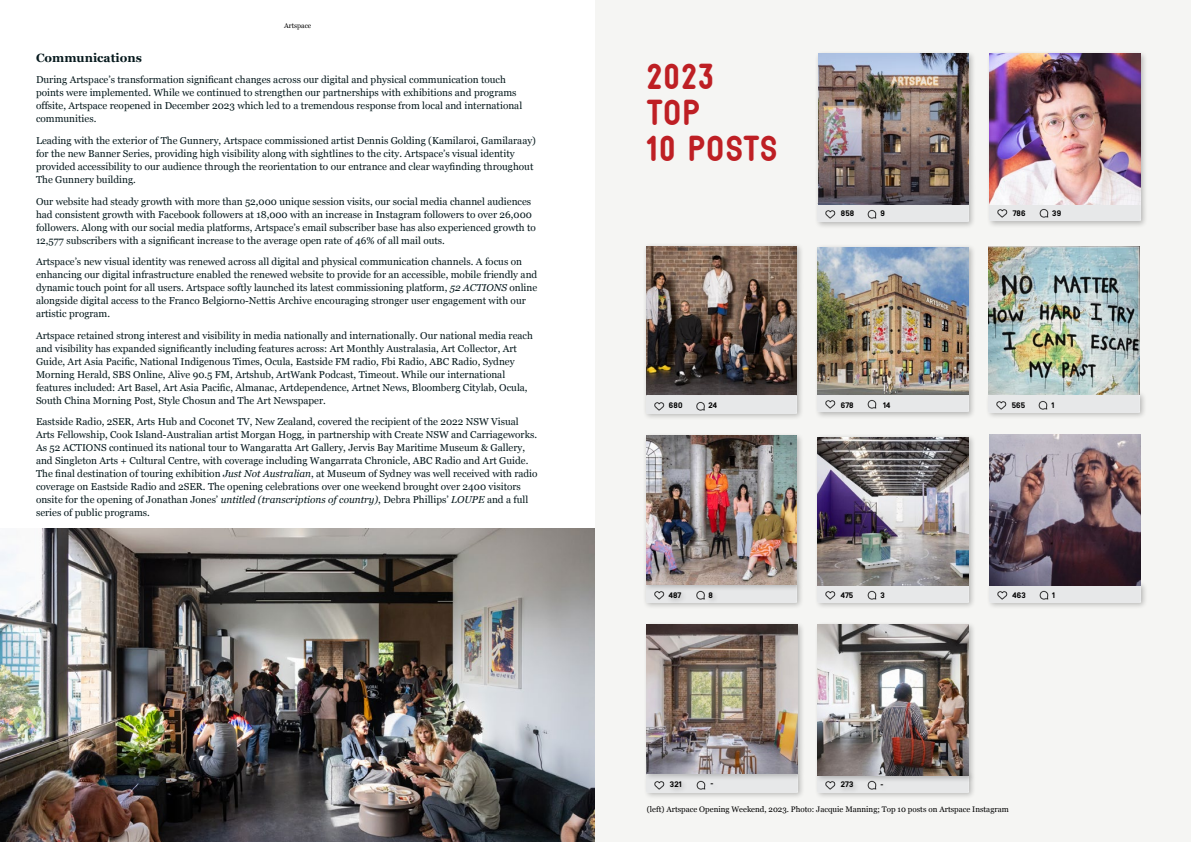
<style>
.page{position:relative;width:1191px;height:842px;background:#fff}
.page>*{position:absolute;margin:0;border:0;box-sizing:border-box;transform-origin:0 0}
.t1{font:700 36px/36px "Elemental";color:#be1f24}
.t2{font:700 12px "Georgia";color:#06191d}
.t3{font:10px/13px "Georgia";color:#06191d}
.t4{font:8px "Georgia";color:#000}
.t5{font:700 8px "Simplon Norm";letter-spacing:.02em;color:#000}
.t6{font:7px "Georgia";color:#000}
.s1{font-style:italic}
</style>
<div class="page">
<img style="left:0;top:528px;width:595px;height:314px">
<div style="left:595px;top:0;width:596px;height:842px;background:#f5f5f3"></div>
<div style="left:985px;top:390px;width:161px;height:30px;background:#000;opacity:.25"></div>
<img style="left:989px;top:394px;width:150px;height:18px">
<div style="left:642px;top:580px;width:162px;height:30px;background:#000;opacity:.25"></div>
<div style="left:642px;top:432px;width:162px;height:173px;background:#000;opacity:.25"></div>
<img style="left:646px;top:435px;width:150px;height:149px">
<div style="left:986px;top:580px;width:161px;height:30px;background:#000;opacity:.25"></div>
<div style="left:989px;top:586px;width:151px;height:16px;background:#e7e8e9"></div>
<div style="left:643px;top:770px;width:161px;height:30px;background:#000;opacity:.25"></div>
<div style="left:814px;top:770px;width:161px;height:30px;background:#000;opacity:.25"></div>
<div style="left:814px;top:621px;width:162px;height:173px;background:#000;opacity:.25"></div>
<img style="left:818px;top:625px;width:150px;height:150px">
<div style="left:814px;top:50px;width:162px;height:179px;background:#000;opacity:.25"></div>
<img style="left:818px;top:204px;width:150px;height:18px">
<img style="left:818px;top:54px;width:150px;height:150px">
<div style="left:642px;top:243px;width:162px;height:178px;background:#000;opacity:.25"></div>
<img style="left:646px;top:394px;width:150px;height:19px">
<img style="left:646px;top:246px;width:150px;height:148px">
<img style="left:989px;top:585px;width:151px;height:1px">
<img style="left:989px;top:435px;width:151px;height:150px">
<img style="left:989px;top:246px;width:150px;height:148px">
<div style="left:814px;top:243px;width:162px;height:176px;background:#000;opacity:.25"></div>
<div style="left:818px;top:245px;width:150px;height:167px;background:#e7e8e9"></div>
<img style="left:818px;top:247px;width:150px;height:148px">
<div style="left:814px;top:434px;width:162px;height:176px;background:#000;opacity:.25"></div>
<img style="left:818px;top:435px;width:150px;height:167px">
<img style="left:818px;top:437px;width:150px;height:148px">
<div style="left:643px;top:621px;width:162px;height:173px;background:#000;opacity:.25"></div>
<img style="left:647px;top:625px;width:150px;height:148px">
<div style="left:986px;top:50px;width:161px;height:178px;background:#000;opacity:.25"></div>
<img style="left:989px;top:204px;width:151px;height:17px">
<img style="left:989px;top:54px;width:151px;height:150px">
<p class="t6" style="left:284px;top:20px;width:29px">Artspace</p>
<p class="t2" style="left:36px;top:49px;width:107px">Communications</p>
<p class="t3" style="left:36px;top:73px;width:488px">During Artspace’s transformation significant changes across our digital and physical communication touch points were implemented. While we continued to strengthen our partnerships with exhibitions and programs offsite, Artspace reopened in December 2023 which led to a tremendous response from local and international communities.</p>
<p class="t3" style="left:36px;top:134px;width:501px">Leading with the exterior of The Gunnery, Artspace commissioned artist Dennis Golding (Kamilaroi, Gamilaraay) for the new Banner Series, providing high visibility along with sightlines to the city. Artspace’s visual identity provided accessibility to our audience through the reorientation to our entrance and clear wayfinding throughout The Gunnery building.</p>
<p class="t3" style="left:36px;top:194px;width:501px">Our website had steady growth with more than 52,000 unique session visits, our social media channel audiences had consistent growth with Facebook followers at 18,000 with an increase in Instagram followers to over 26,000 followers. Along with our social media platforms, Artspace’s email subscriber base has also experienced growth to 12,577 subscribers with a significant increase to the average open rate of 46% of all mail outs.</p>
<p class="t3" style="left:36px;top:255px;width:503px">Artspace’s new visual identity was renewed across all digital and physical communication channels. A focus on enhancing our digital infrastructure enabled the renewed website to provide for an accessible, mobile friendly and dynamic touch point for all users. Artspace softly launched its latest commissioning platform, <span class="s1">52 ACTIONS</span> online alongside digital access to the Franco Belgiorno-Nettis Archive encouraging stronger user engagement with our artistic program.</p>
<p class="t3" style="left:36px;top:328px;width:498px">Artspace retained strong interest and visibility in media nationally and internationally. Our national media reach and visibility has expanded significantly including features across: Art Monthly Australasia, Art Collector, Art Guide, Art Asia Pacific, National Indigenous Times, Ocula, Eastside FM radio, Fbi Radio, ABC Radio, Sydney Morning Herald, SBS Online, Alive 90.5 FM, Artshub, ArtWank Podcast, Timeout. While our international features included: Art Basel, Art Asia Pacific, Almanac, Artdependence, Artnet News, Bloomberg Citylab, Ocula, South China Morning Post, Style Chosun and The Art Newspaper.</p>
<p class="t3" style="left:36px;top:415px;width:503px">Eastside Radio, 2SER, Arts Hub and Coconet TV, New Zealand, covered the recipient of the 2022 NSW Visual Arts Fellowship, Cook Island-Australian artist Morgan Hogg, in partnership with Create NSW and Carriageworks.<br>As 52 ACTIONS continued its national tour to Wangaratta Art Gallery, Jervis Bay Maritime Museum &amp; Gallery, and Singleton Arts + Cultural Centre, with coverage including Wangarrata Chronicle, ABC Radio and Art Guide.<br>The final destination of touring exhibition <span class="s1">Just Not Australian</span>, at Museum of Sydney was well received with radio coverage on Eastside Radio and 2SER. The opening celebrations over one weekend brought over 2400 visitors onsite for the opening of Jonathan Jones’ <span class="s1">untitled (transcriptions of country)</span>, Debra Phillips’ <span class="s1">LOUPE</span> and a full series of public programs.</p>
<h1 class="t1" style="left:646px;top:58px;width:134px">2023<br>TOP<br>10 POSTS</h1>
<p class="t5" style="left:840px;top:209px;width:15px">858</p>
<p class="t5" style="left:880px;top:209px;width:6px">9</p>
<p class="t5" style="left:1012px;top:209px;width:14px">786</p>
<p class="t5" style="left:1052px;top:209px;width:10px">39</p>
<p class="t5" style="left:669px;top:401px;width:15px">680</p>
<p class="t5" style="left:708px;top:401px;width:10px">24</p>
<p class="t5" style="left:840px;top:401px;width:14px">678</p>
<p class="t5" style="left:1011px;top:400px;width:15px">565</p>
<p class="t5" style="left:1051px;top:400px;width:4px">1</p>
<p class="t5" style="left:883px;top:401px;width:9px">14</p>
<p class="t5" style="left:669px;top:590px;width:14px">487</p>
<p class="t5" style="left:708px;top:590px;width:6px">8</p>
<p class="t5" style="left:840px;top:590px;width:14px">475</p>
<p class="t5" style="left:880px;top:590px;width:6px">3</p>
<p class="t5" style="left:1012px;top:591px;width:15px">463</p>
<p class="t5" style="left:1052px;top:591px;width:4px">1</p>
<p class="t5" style="left:670px;top:780px;width:13px">321</p>
<p class="t5" style="left:710px;top:779px;width:4px">-</p>
<p class="t5" style="left:840px;top:780px;width:14px">273</p>
<p class="t5" style="left:880px;top:780px;width:4px">-</p>
<p class="t4" style="left:647px;top:803px;width:363px">(left) Artspace Opening Weekend, 2023. Photo: Jacquie Manning; Top 10 posts on Artspace Instagram</p>
</div>
